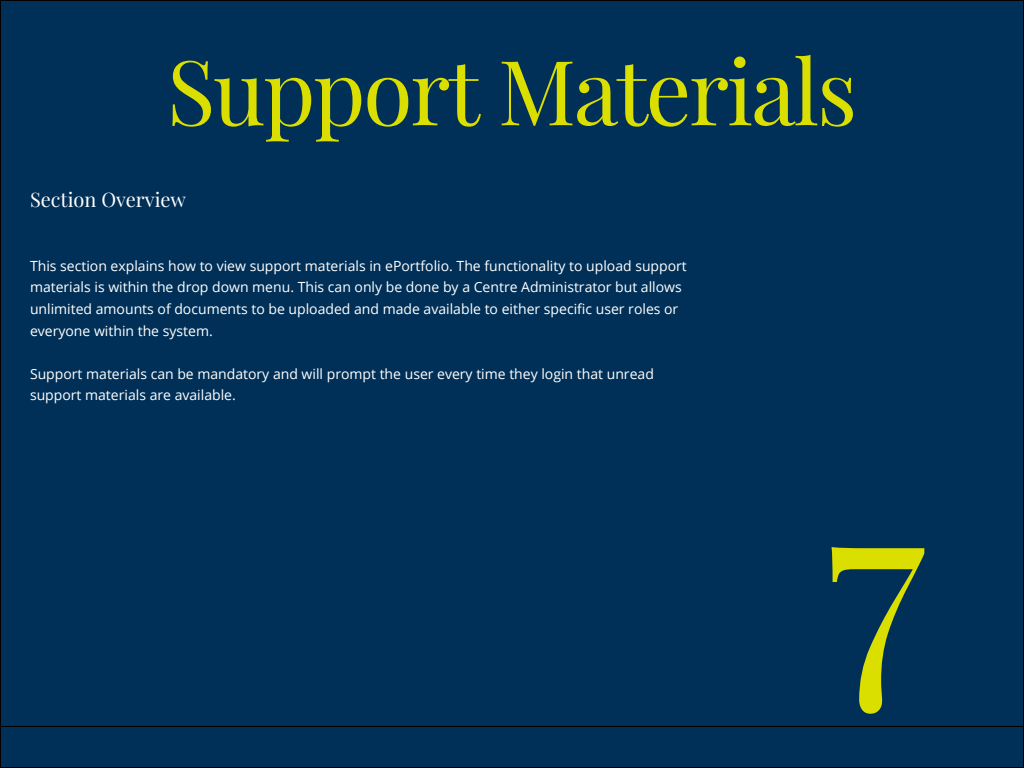
<style>
.page{position:relative;width:1024px;height:768px;background:#fff}
.page>*{position:absolute;margin:0;border:0;box-sizing:border-box;transform-origin:0 0}
.t1{font:250px "Playfair Display";color:#dadf00}
.t2{font:90px "Playfair Display";letter-spacing:-.025em;color:#dadf00}
.t3{font:20px "Playfair Display";color:#fff}
.t4{font:14px/21.6px "Open Sans";color:#fff}
</style>
<div class="page">
<div style="left:0;top:0;width:1024px;height:726px;background:#003057"></div>
<div style="left:0;top:726px;width:1024px;height:42px;background:#003057"></div>
<div style="left:0;top:726px;width:1024px;height:42px;border:1px solid #000"></div>
<h2 class="t2" style="left:167px;top:35px;width:692px">Support Materials</h2>
<h3 class="t3" style="left:30px;top:187px;width:157px">Section Overview</h3>
<p class="t4" style="left:30px;top:254px;width:658px">This section explains how to view support materials in ePortfolio. The functionality to upload support materials is within the drop down menu. This can only be done by a Centre Administrator but allows unlimited amounts of documents to be uploaded and made available to either specific user roles or everyone within the system.</p>
<p class="t4" style="left:30px;top:362px;width:625px">Support materials can be mandatory and will prompt the user every time they login that unread support materials are available.</p>
<h1 class="t1" style="left:825px;top:427px;width:103px">7</h1>
</div>
